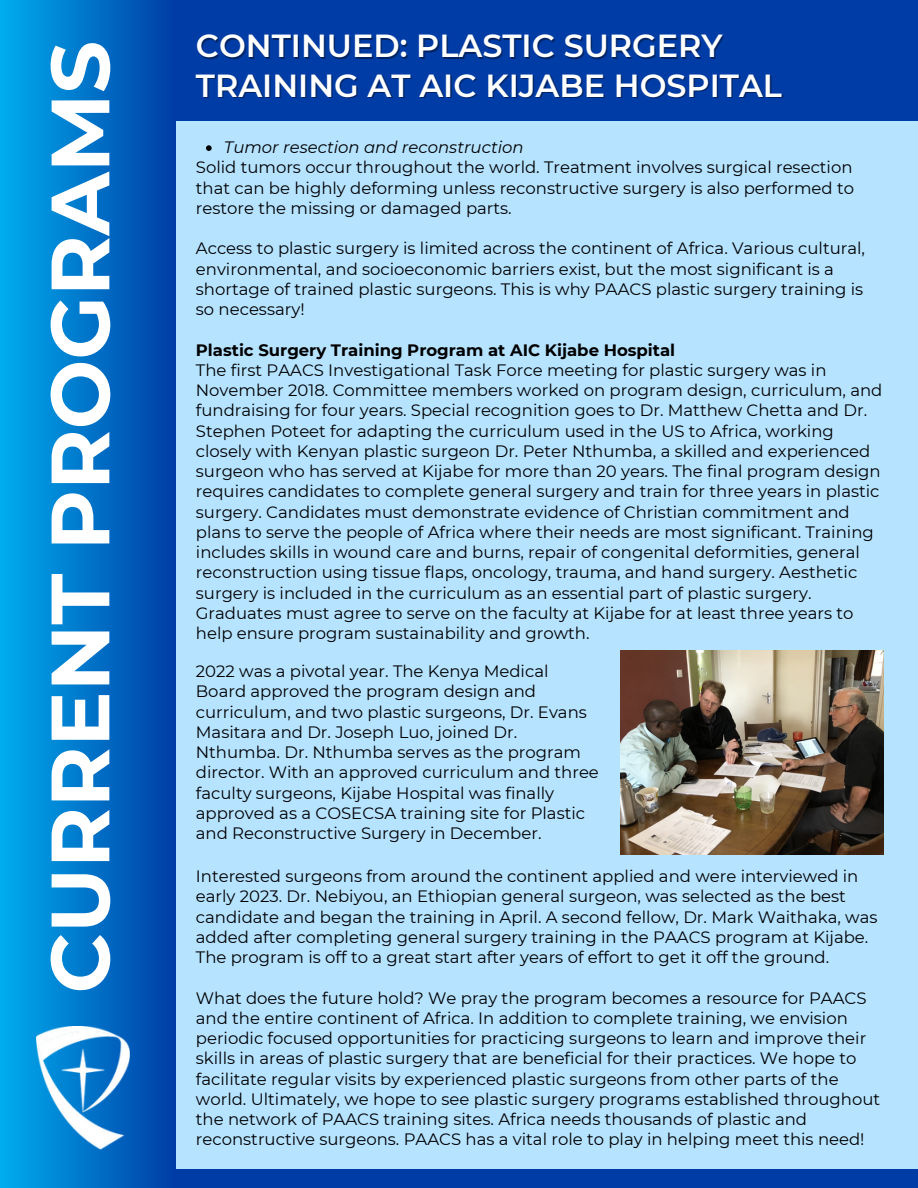
<style>
.page{position:relative;width:918px;height:1188px;background:#b6e3ff}
.page>*{position:absolute;margin:0;border:0;box-sizing:border-box;transform-origin:0 0}
.t1{font:700 82.5px "Montserrat";color:#fff}
.t2{font:600 31.8px/39.6px "Montserrat";color:#fff}
.t3{font:16.5px/20.2px "Montserrat";color:#000}
.t4{font:700 16.5px "Montserrat";color:#000}
.t5{font:italic 16.5px "Montserrat";color:#000}
</style>
<div class="page">
<div style="left:166px;top:1170px;width:752px;height:18px;background:#003ca5"></div>
<div style="left:133px;top:0;width:785px;height:121px;background:#003ca5"></div>
<div style="left:0;top:0;width:176px;height:1188px;background:linear-gradient(to right,#00adef,#003da6)"></div>
<img style="left:36px;top:1027px;width:93px;height:123px">
<svg style="left:206px;top:145px;width:6px;height:6px"></svg>
<img style="left:620px;top:650px;width:263px;height:204px">
<h1 class="t1" style="left:29px;top:993px;width:954px;rotate:-90deg">CURRENT PROGRAMS</h1>
<h2 class="t2" style="left:196px;top:26px;width:588px">CONTINUED: PLASTIC SURGERY<br>TRAINING AT AIC KIJABE HOSPITAL</h2>
<p class="t5" style="left:224px;top:137px;width:301px">Tumor resection and reconstruction</p>
<p class="t3" style="left:196px;top:157px;width:660px;text-align:justify">Solid tumors occur throughout the world. Treatment involves surgical resection that can be highly deforming unless reconstructive surgery is also performed to restore the missing or damaged parts.</p>
<p class="t3" style="left:196px;top:238px;width:671px">Access to plastic surgery is limited across the continent of Africa. Various cultural, environmental, and socioeconomic barriers exist, but the most significant is a shortage of trained plastic surgeons. This is why PAACS plastic surgery training is so necessary!</p>
<p class="t4" style="left:196px;top:340px;width:481px">Plastic Surgery Training Program at AIC Kijabe Hospital</p>
<p class="t3" style="left:196px;top:360px;width:688px">The first PAACS Investigational Task Force meeting for plastic surgery was in November 2018. Committee members worked on program design, curriculum, and fundraising for four years. Special recognition goes to Dr. Matthew Chetta and Dr.<br>Stephen Poteet for adapting the curriculum used in the US to Africa, working closely with Kenyan plastic surgeon Dr. Peter Nthumba, a skilled and experienced surgeon who has served at Kijabe for more than 20 years. The final program design requires candidates to complete general surgery and train for three years in plastic surgery. Candidates must demonstrate evidence of Christian commitment and plans to serve the people of Africa where their needs are most significant. Training includes skills in wound care and burns, repair of congenital deformities, general reconstruction using tissue flaps, oncology, trauma, and hand surgery. Aesthetic surgery is included in the curriculum as an essential part of plastic surgery.<br>Graduates must agree to serve on the faculty at Kijabe for at least three years to help ensure program sustainability and growth.</p>
<p class="t3" style="left:196px;top:661px;width:405px">2022 was a pivotal year. The Kenya Medical Board approved the program design and curriculum, and two plastic surgeons, Dr. Evans Masitara and Dr. Joseph Luo, joined Dr.<br>Nthumba. Dr. Nthumba serves as the program director. With an approved curriculum and three faculty surgeons, Kijabe Hospital was finally approved as a COSECSA training site for Plastic and Reconstructive Surgery in December.</p>
<p class="t3" style="left:196px;top:866px;width:683px">Interested surgeons from around the continent applied and were interviewed in early 2023. Dr. Nebiyou, an Ethiopian general surgeon, was selected as the best candidate and began the training in April. A second fellow, Dr. Mark Waithaka, was added after completing general surgery training in the PAACS program at Kijabe.<br>The program is off to a great start after years of effort to get it off the ground.</p>
<p class="t3" style="left:196px;top:988px;width:686px">What does the future hold? We pray the program becomes a resource for PAACS and the entire continent of Africa. In addition to complete training, we envision periodic focused opportunities for practicing surgeons to learn and improve their skills in areas of plastic surgery that are beneficial for their practices. We hope to facilitate regular visits by experienced plastic surgeons from other parts of the world. Ultimately, we hope to see plastic surgery programs established throughout the network of PAACS training sites. Africa needs thousands of plastic and reconstructive surgeons. PAACS has a vital role to play in helping meet this need!</p>
</div>
